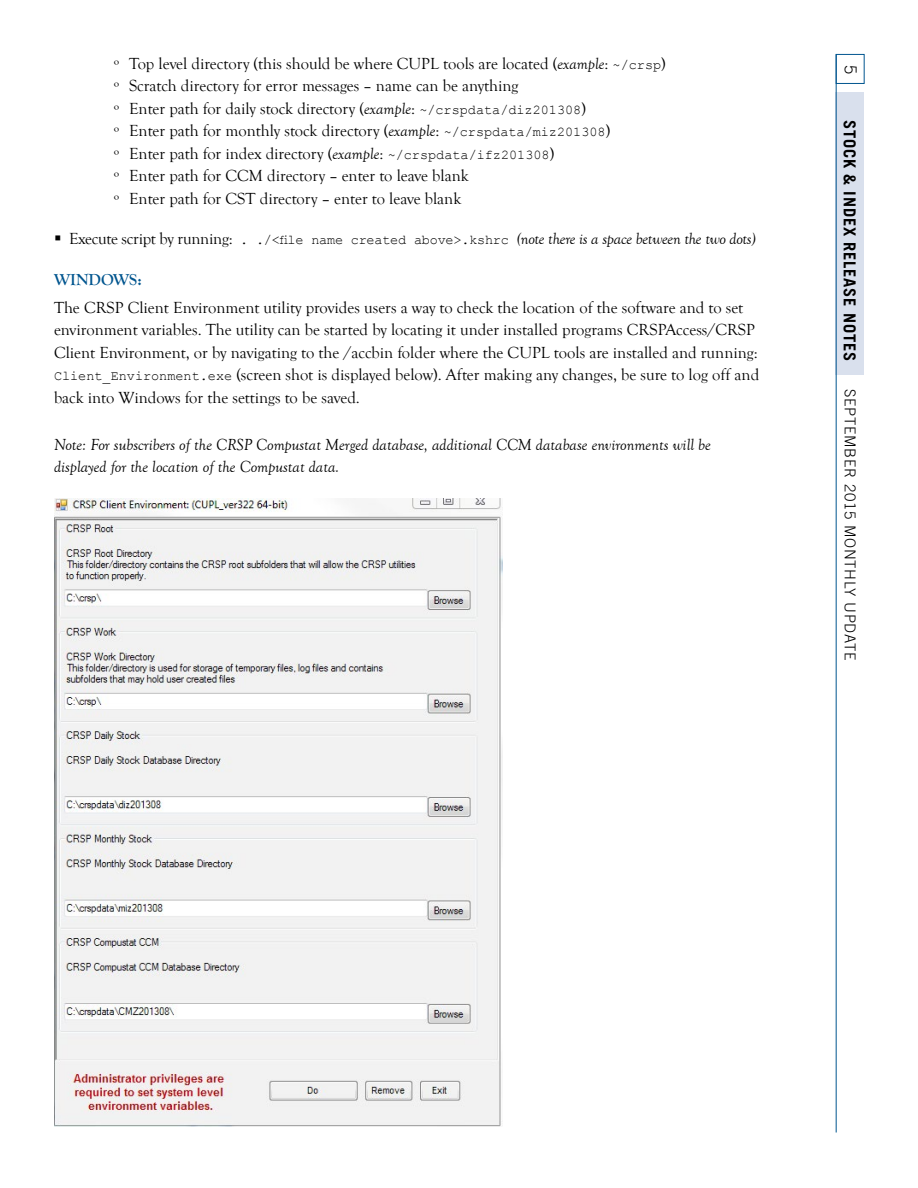
<style>
.page{position:relative;width:918px;height:1188px;background:#fff}
.page>*{position:absolute;margin:0;border:0;box-sizing:border-box;transform-origin:0 0}
.t1{font:16.5px/22.5px "Goudy Old Style T";color:#000}
.t2{font:italic 16.5px/22.5px "Goudy Old Style T";color:#000}
.t3{font:700 16.5px "Trade Gothic";letter-spacing:.05em;color:#000}
.head3{font:700 16.5px "Goudy Old Style T";color:#00558f}
.t4{font:300 16.5px "Trade Gothic";color:#000}
.t5{font:300 15px "Trade Gothic";letter-spacing:.05em;color:#000}
.s1{font-style:italic}
.s2{font-family:"Courier New";font-size:13.5px}
.s3{font-style:normal}
.s4{font-family:"Courier New";font-style:normal;font-size:13.5px}
</style>
<div class="page">
<div style="left:836px;top:92px;width:28px;height:282px;background:#d9e0ed"></div>
<hr style="left:836px;top:54px;width:1px;height:1079px;background:#00558f">
<div style="left:836px;top:54px;width:29px;height:30px;border:1px solid #00558f"></div>
<img style="left:54px;top:498px;width:448px;height:629px">
<p class="t1" style="left:114px;top:52px;width:553px">º Top level directory (this should be where CUPL tools are located (<span class="s1">example</span>: <span class="s2">~/crsp</span>)</p>
<p class="t4" style="left:861px;top:65px;width:11px;rotate:90deg">5</p>
<p class="t1" style="left:114px;top:75px;width:406px">º Scratch directory for error messages – name can be anything</p>
<p class="t1" style="left:114px;top:97px;width:473px">º Enter path for daily stock directory (<span class="s1">example</span>: <span class="s2">~/crspdata/diz201308</span>)</p>
<p class="t1" style="left:114px;top:120px;width:498px">º Enter path for monthly stock directory (<span class="s1">example</span>: <span class="s2">~/crspdata/miz201308</span>)</p>
<p class="t1" style="left:114px;top:142px;width:442px">º Enter path for index directory (<span class="s1">example</span>: <span class="s2">~/crspdata/ifz201308</span>)</p>
<p class="t1" style="left:114px;top:165px;width:356px">º Enter path for CCM directory – enter to leave blank</p>
<p class="t1" style="left:114px;top:187px;width:349px">º Enter path for CST directory – enter to leave blank</p>
<p class="t2" style="left:69px;top:228px;width:688px"><span class="s3">Execute script by running:</span> <span class="s4">. ./&lt;file name created above&gt;.kshrc</span> (note there is a space between the two dots)</p>
<p class="head3" style="left:54px;top:270px;width:89px">WINDOWS:</p>
<p class="t1" style="left:54px;top:296px;width:707px">The CRSP Client Environment utility provides users a way to check the location of the software and to set environment variables. The utility can be started by locating it under installed programs CRSPAccess/CRSP Client Environment, or by navigating to the /accbin folder where the CUPL tools are installed and running:<br><span class="s2">Client_Environment.exe</span> (screen shot is displayed below). After making any changes, be sure to log off and back into Windows for the settings to be saved.</p>
<p class="t2" style="left:54px;top:434px;width:658px">Note: For subscribers of the CRSP Compustat Merged database, additional CCM database environments will be displayed for the location of the Compustat data.</p>
<p class="t3" style="left:860px;top:120px;width:243px;rotate:90deg">Stock &amp; Index RELEASE NOTES</p>
<p class="t5" style="left:859px;top:388px;width:272px;rotate:90deg">September 2015 Monthly UPDATE</p>
</div>
